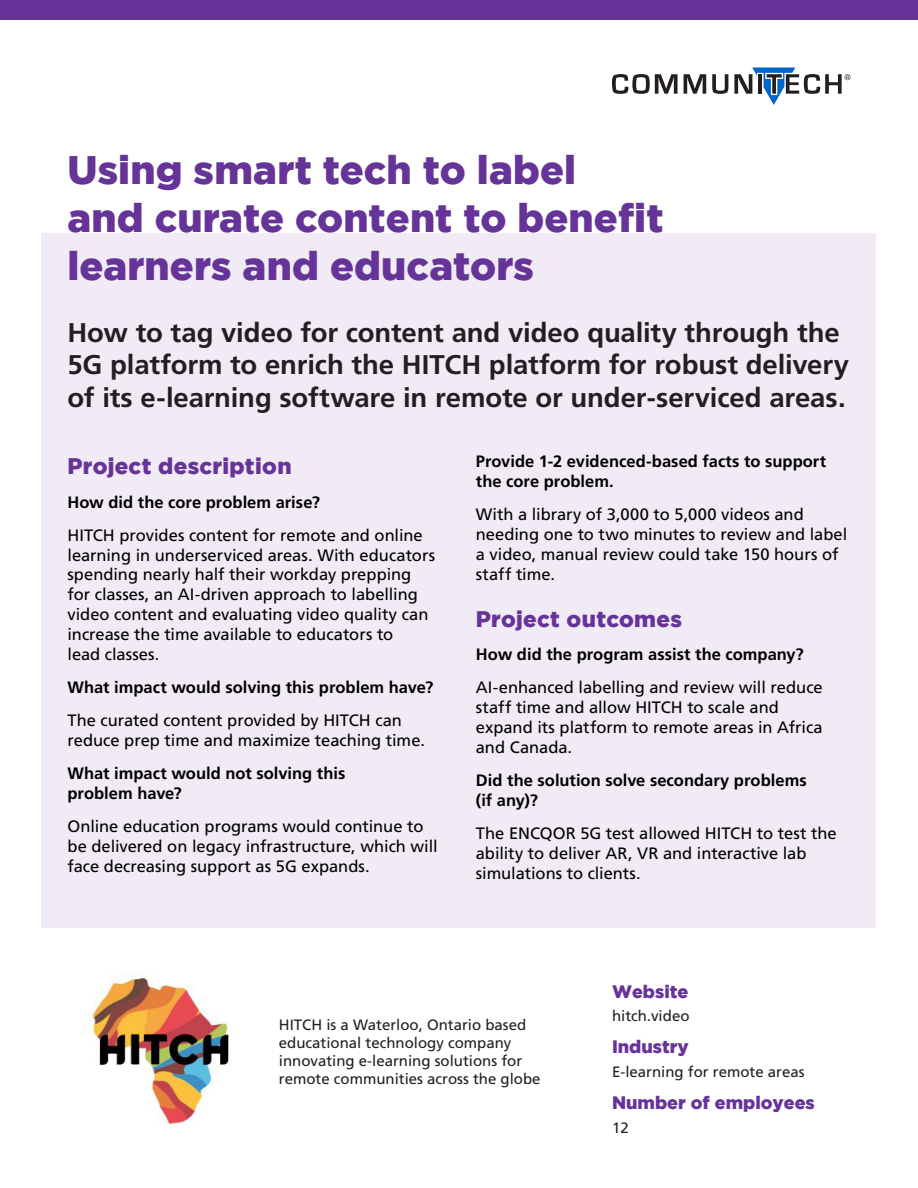
<style>
.page{position:relative;width:918px;height:1188px;background:#fff}
.page>*{position:absolute;margin:0;border:0;box-sizing:border-box;transform-origin:0 0}
.t1{font:900 39.75px/48px "Gotham";letter-spacing:.005em;color:#639}
.t2{font:700 27px/32.4px "Frutiger LT Std";letter-spacing:-.005em;color:#231f20}
.URL_-_15pt{font:900 22.5px "Gotham";letter-spacing:.015em;color:#639}
.t3{font:900 18px "Gotham";color:#639}
.Body_-_11pt{font:16.5px/19.8px "Frutiger LT Std";letter-spacing:-.005em;color:#000}
.Body_-_11pt-2{font:700 16.5px/19.8px "Frutiger LT Std";color:#000}
.Body_-_10pt{font:15px/18px "Frutiger LT Std";color:#231f20}
</style>
<div class="page">
<svg style="left:612px;top:74px;width:66px;height:20px"></svg>
<svg style="left:684px;top:74px;width:22px;height:20px"></svg>
<svg style="left:712px;top:74px;width:16px;height:20px"></svg>
<svg style="left:734px;top:68px;width:116px;height:37px"></svg>
<div style="left:0;top:0;width:918px;height:20px;background:#639"></div>
<div style="left:42px;top:233px;width:834px;height:695px;background:#f0ebf5"></div>
<img style="left:88px;top:972px;width:144px;height:156px">
<h1 class="t1" style="left:67px;top:145px;width:598px">Using smart tech to label<br>and curate content to benefit learners and educators</h1>
<h2 class="t2" style="left:67px;top:316px;width:783px">How to tag video for content and video quality through the<br>5G platform to enrich the HITCH platform for robust delivery of its e-learning software in remote or under-serviced areas.</h2>
<p class="URL_-_15pt" style="left:67px;top:453px;width:226px">Project description</p>
<p class="Body_-_11pt-2" style="left:67px;top:492px;width:254px">How did the core problem arise?</p>
<p class="Body_-_11pt" style="left:67px;top:525px;width:369px">HITCH provides content for remote and online learning in underserviced areas. With educators spending nearly half their workday prepping for classes, an AI-driven approach to labelling video content and evaluating video quality can increase the time available to educators to<br>lead classes.</p>
<p class="Body_-_11pt-2" style="left:67px;top:677px;width:367px">What impact would solving this problem have?</p>
<p class="Body_-_11pt" style="left:67px;top:711px;width:359px">The curated content provided by HITCH can reduce prep time and maximize teaching time.</p>
<p class="Body_-_11pt-2" style="left:67px;top:764px;width:279px">What impact would not solving this problem have?</p>
<p class="Body_-_11pt" style="left:67px;top:817px;width:372px">Online education programs would continue to be delivered on legacy infrastructure, which will face decreasing support as 5G expands.</p>
<p class="Body_-_11pt-2" style="left:476px;top:451px;width:352px">Provide 1-2 evidenced-based facts to support the core problem.</p>
<p class="Body_-_11pt" style="left:476px;top:505px;width:373px">With a library of 3,000 to 5,000 videos and needing one to two minutes to review and label a video, manual review could take 150 hours of staff time.</p>
<p class="URL_-_15pt" style="left:476px;top:606px;width:208px">Project outcomes</p>
<p class="Body_-_11pt-2" style="left:476px;top:645px;width:329px">How did the program assist the company?</p>
<p class="Body_-_11pt" style="left:476px;top:678px;width:348px">AI-enhanced labelling and review will reduce staff time and allow HITCH to scale and expand its platform to remote areas in Africa and Canada.</p>
<p class="Body_-_11pt-2" style="left:476px;top:771px;width:332px">Did the solution solve secondary problems (if any)?</p>
<p class="Body_-_11pt" style="left:476px;top:824px;width:362px">The ENCQOR 5G test allowed HITCH to test the ability to deliver AR, VR and interactive lab simulations to clients.</p>
<p class="Body_-_10pt" style="left:279px;top:1015px;width:263px">HITCH is a Waterloo, Ontario based educational technology company innovating e-learning solutions for remote communities across the globe</p>
<h3 class="t3" style="left:612px;top:981px;width:78px">Website</h3>
<p class="Body_-_10pt" style="left:612px;top:1007px;width:79px">hitch.video</p>
<h3 class="t3" style="left:612px;top:1037px;width:78px">Industry</h3>
<p class="Body_-_10pt" style="left:612px;top:1063px;width:194px">E-learning for remote areas</p>
<h3 class="t3" style="left:612px;top:1092px;width:204px">Number of employees</h3>
<p class="Body_-_10pt" style="left:612px;top:1118px;width:18px">12</p>
</div>
